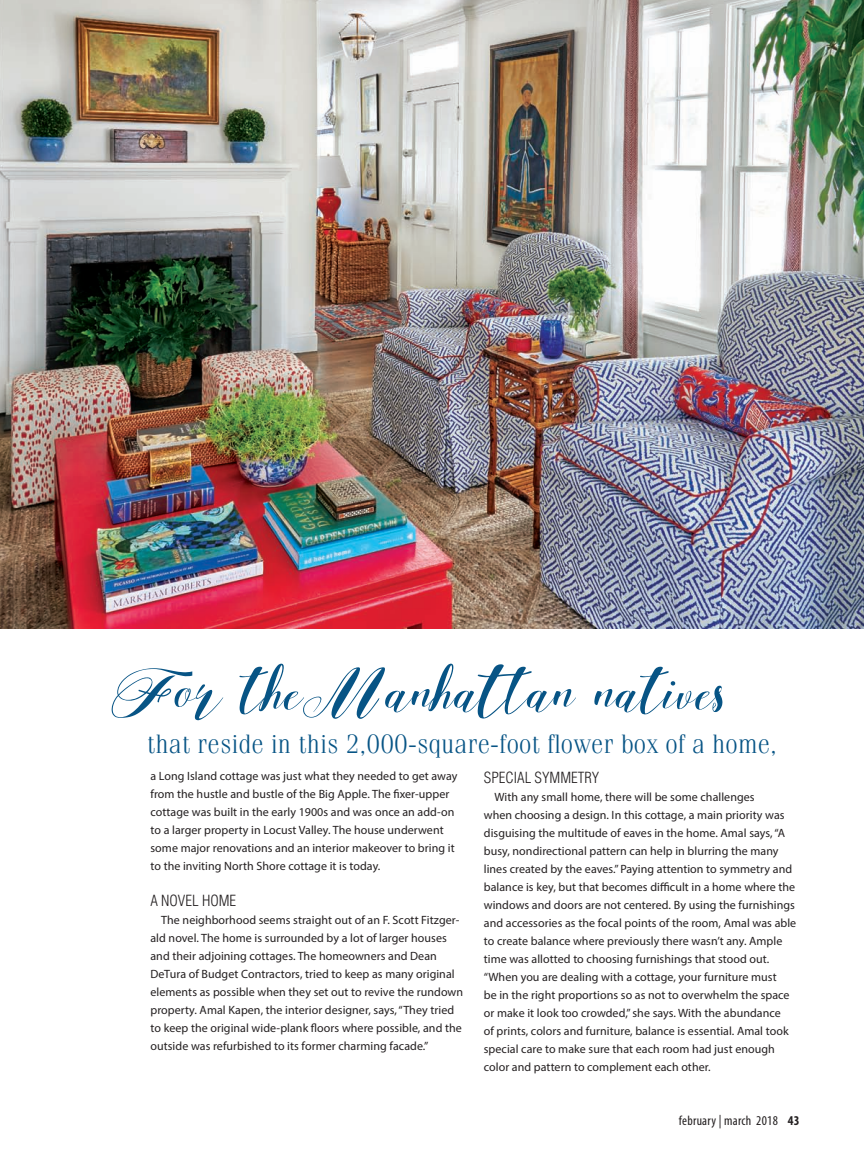
<style>
.page{position:relative;width:864px;height:1175px;background:#fff}
.page>*{position:absolute;margin:0;border:0;box-sizing:border-box;transform-origin:0 0}
.t1{font:75.9px "Zilvia Script";letter-spacing:.005em;color:#075485}
.t2{font:300 26.55px "Fenice Std";letter-spacing:.005em;color:#075485}
.t3{font:300 condensed 15px "Helvetica";color:#231f20}
.t4{font:condensed 13.5px "Myriad Pro";letter-spacing:.02em;color:#231f20}
.t5{font:12px/18px "Myriad Pro";letter-spacing:.005em;color:#231f20}
.s1{font-weight:700}
</style>
<div class="page">
<img style="left:0;top:0;width:864px;height:629px">
<h1 class="t1" style="left:113px;top:653px;width:617px">For the Manhattan natives</h1>
<h2 class="t2" style="left:147px;top:729px;width:632px">that reside in this 2,000-square-foot flower box of a home,</h2>
<p class="t5" style="left:150px;top:766px;width:308px">a Long Island cottage was just what they needed to get away from the hustle and bustle of the Big Apple. The fixer-upper cottage was built in the early 1900s and was once an add-on to a larger property in Locust Valley. The house underwent some major renovations and an interior makeover to bring it to the inviting North Shore cottage it is today.</p>
<p class="t3" style="left:150px;top:891px;width:87px">A NOVEL HOME</p>
<p class="t5" style="left:150px;top:910px;width:314px;text-indent:11px">The neighborhood seems straight out of an F. Scott Fitzger&shy;ald novel. The home is surrounded by a lot of larger houses and their adjoining cottages. The homeowners and Dean DeTura of Budget Contractors, tried to keep as many original elements as possible when they set out to revive the rundown property. Amal Kapen, the interior designer, says, “They tried to keep the original wide-plank floors where possible, and the outside was refurbished to its former charming facade.”</p>
<p class="t3" style="left:484px;top:768px;width:117px">SPECIAL SYMMETRY</p>
<p class="t5" style="left:484px;top:787px;width:314px;text-indent:11px">With any small home, there will be some challenges<br>when choosing a design. In this cottage, a main priority was disguising the multitude of eaves in the home. Amal says, “A busy, nondirectional pattern can help in blurring the many lines created by the eaves.” Paying attention to symmetry and balance is key, but that becomes difficult in a home where the windows and doors are not centered. By using the furnishings and accessories as the focal points of the room, Amal was able to create balance where previously there wasn’t any. Ample time was allotted to choosing furnishings that stood out. “When you are dealing with a cottage, your furniture must<br>be in the right proportions so as not to overwhelm the space or make it look too crowded,” she says. With the abundance<br>of prints, colors and furniture, balance is essential. Amal took special care to make sure that each room had just enough color and pattern to complement each other.</p>
<p class="t4" style="left:679px;top:1112px;width:122px">february | march 2018 <span class="s1">43</span></p>
</div>
